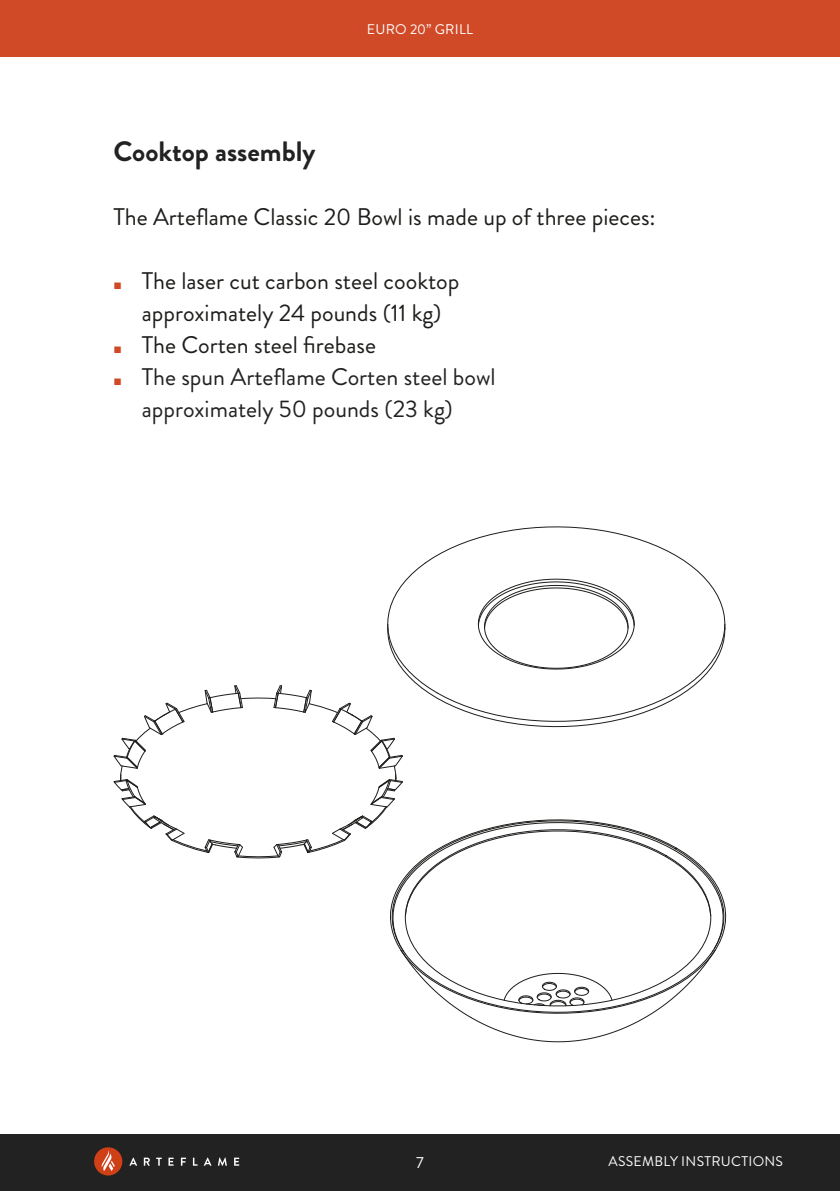
<style>
.page{position:relative;width:840px;height:1191px;background:#fff}
.page>*{position:absolute;margin:0;border:0;box-sizing:border-box;transform-origin:0 0}
.t1{font:700 28px "Brandon Grotesque";color:#222}
.t2{font:24px/32px "Brandon Grotesque";color:#1d1d1b;text-align:center}
.t3{font:24px/32px "Brandon Grotesque";color:#222}
.t4{font:16px "Brandon Grotesque";color:#fff}
.t5{font:14px "Brandon Grotesque";letter-spacing:.02em;color:#fff}
.s1{font-family:"Arial";font-size:14px;color:#d14a28}
</style>
<div class="page">
<div style="left:0;top:0;width:839px;height:57px;background:#d14a28"></div>
<div style="left:0;top:1134px;width:839px;height:57px;background:#222"></div>
<svg style="left:426px;top:526px;width:261px;height:36px"></svg>
<svg style="left:114px;top:562px;width:611px;height:480px"></svg>
<div style="left:94px;top:1147px;width:28px;height:28px;background:#d04017;border-radius:50%"></div>
<svg style="left:102px;top:1150px;width:13px;height:21px"></svg>
<svg style="left:129px;top:1157px;width:8px;height:8px"></svg>
<svg style="left:144px;top:1157px;width:6px;height:8px"></svg>
<svg style="left:156px;top:1157px;width:6px;height:8px"></svg>
<svg style="left:168px;top:1157px;width:5px;height:8px"></svg>
<svg style="left:181px;top:1157px;width:5px;height:8px"></svg>
<svg style="left:193px;top:1157px;width:4px;height:8px"></svg>
<svg style="left:204px;top:1157px;width:7px;height:8px"></svg>
<svg style="left:218px;top:1157px;width:9px;height:8px"></svg>
<svg style="left:234px;top:1157px;width:5px;height:8px"></svg>
<p class="t5" style="left:366px;top:20px;width:108px">EURO 20” GRILL</p>
<p class="t1" style="left:113px;top:132px;width:203px">Cooktop assembly</p>
<p class="t2" style="left:113px;top:201px;width:543px">The Arteflame Classic 20 Bowl is made up of three pieces:</p>
<p class="t2" style="left:113px;top:265px;width:347px"><span class="s1">■</span> The laser cut carbon steel cooktop approximately 24 pounds (11 kg)</p>
<p class="t2" style="left:113px;top:329px;width:264px"><span class="s1">■</span> The Corten steel firebase</p>
<p class="t3" style="left:142px;top:361px;width:355px;text-indent:-28px"><span class="s1">■</span> The spun Arteflame Corten steel bowl approximately 50 pounds (23 kg)</p>
<p class="t4" style="left:416px;top:1151px;width:9px">7</p>
<p class="t5" style="left:608px;top:1151px;width:176px">ASSEMBLY INSTRUCTIONS</p>
</div>
